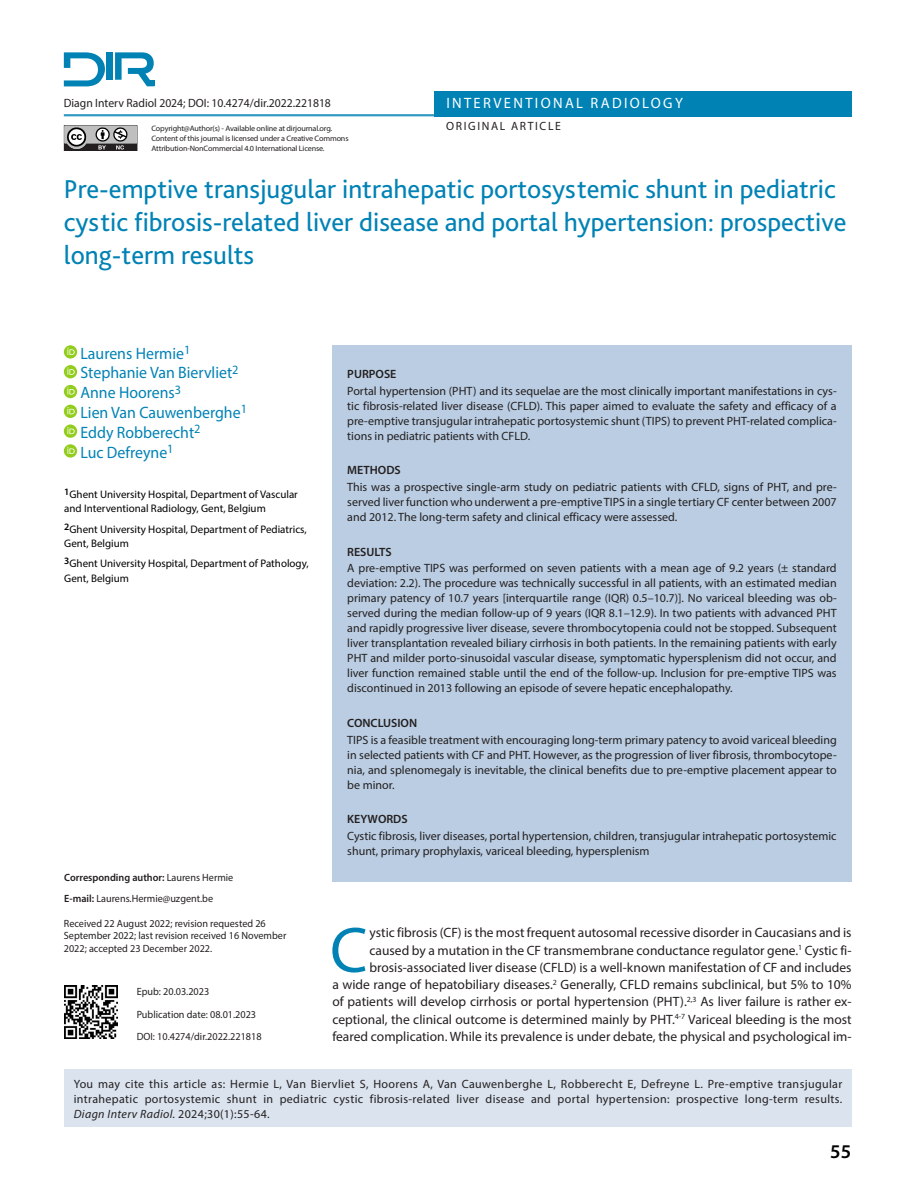
<style>
.page{position:relative;width:915px;height:1191px;background:#fff}
.page>*{position:absolute;margin:0;border:0;box-sizing:border-box;transform-origin:0 0}
.ILK_YAZI{font:64.65px "Myriad Pro";color:#0082b5}
.BASLIK{font:27px/33px "Bliss Pro";color:#0082b5}
.t1{font:600 19.5px "Myriad Pro";color:#000}
.YAZARLAR{font:16.5px "Myriad Pro";color:#0082b5;scale:.96 1}
.t2{font:15px "Myriad Pro";letter-spacing:.16em;color:#fff}
.ILK_YAZI-2{font:13.5px/17.2px "Myriad Pro";color:#231f20;text-align:right}
.ÖZET{font:12px/15px "Myriad Pro";color:#231f20;text-align:justify}
.CITE_AS{font:12px/15px "Myriad Pro";letter-spacing:.03em;color:#231f20;text-align:justify}
.BAS_KISMI{font:12px "Myriad Pro";color:#231f20}
.ÖZET-2{font:600 12px "Myriad Pro";color:#231f20}
.ÖZET-3{font:12px "Myriad Pro";letter-spacing:.14em;color:#231f20}
.KURUMLAR{font:10.95px/14.2px "Myriad Pro";color:#000}
.YAZISMA{font:10.5px/12.6px "Myriad Pro";color:#231f20}
.EPUB{font:10.5px "Myriad Pro";color:#231f20}
.YAZISMA-2{font:600 10.5px "Myriad Pro";color:#231f20}
.t3{font:7.8px/9.8px "Myriad Pro";letter-spacing:-.02em;color:#231f20;scale:1.04 1}
.s1{font-weight:400}
.s2{font-weight:600}
.s3{font-style:italic}
</style>
<div class="page">
<div style="left:434px;top:91px;width:416px;height:25px;background:#0082b5"></div>
<hr style="left:64px;top:114px;width:786px;height:2px;background:#0082b5">
<div style="left:147px;top:80px;width:8px;height:6px;background:#0082b5"></div>
<div style="left:106px;top:52px;width:7px;height:28px;background:#0082b5"></div>
<svg style="left:64px;top:52px;width:41px;height:34px"></svg>
<svg style="left:115px;top:52px;width:39px;height:34px"></svg>
<svg style="left:64px;top:125px;width:73px;height:26px;background:#878686"></svg>
<div style="left:64px;top:345px;width:13px;height:13px;background:#92cd1d;border-radius:50%"></div>
<svg style="left:67px;top:348px;width:8px;height:7px"></svg>
<svg style="left:64px;top:365px;width:13px;height:13px"></svg>
<svg style="left:67px;top:367px;width:8px;height:8px"></svg>
<svg style="left:64px;top:385px;width:13px;height:13px"></svg>
<svg style="left:67px;top:387px;width:8px;height:7px"></svg>
<svg style="left:64px;top:405px;width:13px;height:13px"></svg>
<svg style="left:67px;top:407px;width:8px;height:7px"></svg>
<svg style="left:64px;top:424px;width:13px;height:14px"></svg>
<svg style="left:67px;top:427px;width:8px;height:7px"></svg>
<div style="left:64px;top:444px;width:13px;height:13px;background:#92cd1d;border-radius:50%"></div>
<svg style="left:67px;top:447px;width:8px;height:7px"></svg>
<div style="left:64px;top:1069px;width:787px;height:58px;background:#dae3ee"></div>
<img style="left:64px;top:985px;width:53px;height:53px">
<div style="left:332px;top:345px;width:519px;height:536px;background:#bacde2"></div>
<p class="BAS_KISMI" style="left:64px;top:96px;width:268px">Diagn Interv Radiol 2024; DOI: 10.4274/dir.2022.221818</p>
<p class="t2" style="left:446px;top:94px;width:238px">INTERVENTIONAL RADIOLOGY</p>
<p class="t3" style="left:151px;top:124px;width:175px">Copyright@Author(s) - Available online at dirjournal.org.</p>
<p class="ÖZET-3" style="left:446px;top:118px;width:116px">ORIGINAL ARTICLE</p>
<p class="t3" style="left:151px;top:134px;width:191px">Content of this journal is licensed under a Creative Commons<br>Attribution-NonCommercial 4.0 International License.</p>
<p class="BASLIK" style="left:64px;top:172px;width:783px">Pre-emptive transjugular intrahepatic portosystemic shunt in pediatric cystic fibrosis-related liver disease and portal hypertension: prospective long-term results</p>
<p class="YAZARLAR" style="left:80px;top:343px;width:116px">Laurens Hermie<sup>1</sup></p>
<p class="YAZARLAR" style="left:80px;top:363px;width:166px">Stephanie Van Biervliet<sup>2</sup></p>
<p class="YAZARLAR" style="left:80px;top:382px;width:106px">Anne Hoorens<sup>3</sup></p>
<p class="YAZARLAR" style="left:80px;top:402px;width:175px">Lien Van Cauwenberghe<sup>1</sup></p>
<p class="YAZARLAR" style="left:80px;top:422px;width:126px">Eddy Robberecht<sup>2</sup></p>
<p class="YAZARLAR" style="left:80px;top:442px;width:98px">Luc Defreyne<sup>1</sup></p>
<p class="KURUMLAR" style="left:64px;top:486px;width:235px"><sup>1</sup>Ghent University Hospital, Department of Vascular and Interventional Radiology, Gent, Belgium</p>
<p class="KURUMLAR" style="left:64px;top:521px;width:244px"><sup>2</sup>Ghent University Hospital, Department of Pediatrics,<br>Gent, Belgium</p>
<p class="KURUMLAR" style="left:64px;top:556px;width:246px"><sup>3</sup>Ghent University Hospital, Department of Pathology,<br>Gent, Belgium</p>
<p class="ÖZET-2" style="left:347px;top:366px;width:51px">PURPOSE</p>
<p class="ÖZET" style="left:347px;top:383px;width:490px">Portal hypertension (PHT) and its sequelae are the most clinically important manifestations in cys&shy;tic fibrosis-related liver disease (CFLD). This paper aimed to evaluate the safety and efficacy of a pre-emptive transjugular intrahepatic portosystemic shunt (TIPS) to prevent PHT-related complica&shy;tions in pediatric patients with CFLD.</p>
<p class="ÖZET-2" style="left:347px;top:463px;width:55px">METHODS</p>
<p class="ÖZET" style="left:347px;top:479px;width:490px">This was a prospective single-arm study on pediatric patients with CFLD, signs of PHT, and pre&shy;served liver function who underwent a pre-emptive TIPS in a single tertiary CF center between 2007 and 2012. The long-term safety and clinical efficacy were assessed.</p>
<p class="ÖZET-2" style="left:347px;top:544px;width:46px">RESULTS</p>
<p class="ÖZET" style="left:347px;top:560px;width:491px">A pre-emptive TIPS was performed on seven patients with a mean age of 9.2 years (± standard deviation: 2.2). The procedure was technically successful in all patients, with an estimated median primary patency of 10.7 years [interquartile range (IQR) 0.5–10.7)]. No variceal bleeding was ob&shy;served during the median follow-up of 9 years (IQR 8.1–12.9). In two patients with advanced PHT and rapidly progressive liver disease, severe thrombocytopenia could not be stopped. Subsequent liver transplantation revealed biliary cirrhosis in both patients. In the remaining patients with early PHT and milder porto-sinusoidal vascular disease, symptomatic hypersplenism did not occur, and liver function remained stable until the end of the follow-up. Inclusion for pre-emptive TIPS was discontinued in 2013 following an episode of severe hepatic encephalopathy.</p>
<p class="ÖZET-2" style="left:347px;top:715px;width:71px">CONCLUSION</p>
<p class="ÖZET" style="left:347px;top:732px;width:491px">TIPS is a feasible treatment with encouraging long-term primary patency to avoid variceal bleeding in selected patients with CF and PHT. However, as the progression of liver fibrosis, thrombocytope&shy;nia, and splenomegaly is inevitable, the clinical benefits due to pre-emptive placement appear to be minor.</p>
<p class="ÖZET-2" style="left:347px;top:811px;width:62px">KEYWORDS</p>
<p class="ÖZET" style="left:347px;top:828px;width:490px">Cystic fibrosis, liver diseases, portal hypertension, children, transjugular intrahepatic portosystemic shunt, primary prophylaxis, variceal bleeding, hypersplenism</p>
<p class="YAZISMA-2" style="left:64px;top:870px;width:170px">Corresponding author: <span class="s1">Laurens Hermie</span></p>
<p class="YAZISMA" style="left:64px;top:892px;width:150px"><span class="s2">E-mail:</span> Laurens.Hermie@uzgent.be</p>
<p class="YAZISMA" style="left:64px;top:916px;width:224px">Received 22 August 2022; revision requested 26<br>September 2022; last revision received 16 November<br>2022; accepted 23 December 2022.</p>
<p class="ILK_YAZI" style="left:330px;top:910px;width:39px">C</p>
<p class="ILK_YAZI-2" style="left:332px;top:924px;width:520px">ystic fibrosis (CF) is the most frequent autosomal recessive disorder in Caucasians and is caused by a mutation in the CF transmembrane conductance regulator gene.<sup>1</sup> Cystic fi&shy;brosis-associated liver disease (CFLD) is a well-known manifestation of CF and includes<br>a wide range of hepatobiliary diseases.<sup>2</sup> Generally, CFLD remains subclinical, but 5% to 10% of patients will develop cirrhosis or portal hypertension (PHT).<sup>2,3</sup> As liver failure is rather ex&shy;ceptional, the clinical outcome is determined mainly by PHT.<sup>4-7</sup> Variceal bleeding is the most feared complication. While its prevalence is under debate, the physical and psychological im-</p>
<p class="EPUB" style="left:137px;top:985px;width:74px">Epub: 20.03.2023</p>
<p class="EPUB" style="left:137px;top:1007px;width:121px">Publication date: 08.01.2023</p>
<p class="EPUB" style="left:137px;top:1030px;width:126px">DOI: 10.4274/dir.2022.221818</p>
<p class="CITE_AS" style="left:74px;top:1076px;width:769px">You may cite this article as: Hermie L, Van Biervliet S, Hoorens A, Van Cauwenberghe L, Robberecht E, Defreyne L. Pre-emptive transjugular intrahepatic portosystemic shunt in pediatric cystic fibrosis-related liver disease and portal hypertension: prospective long-term results.<br><span class="s3">Diagn Interv Radiol.</span> 2024;30(1):55-64.</p>
<h3 class="t1" style="left:829px;top:1138px;width:22px">55</h3>
</div>
